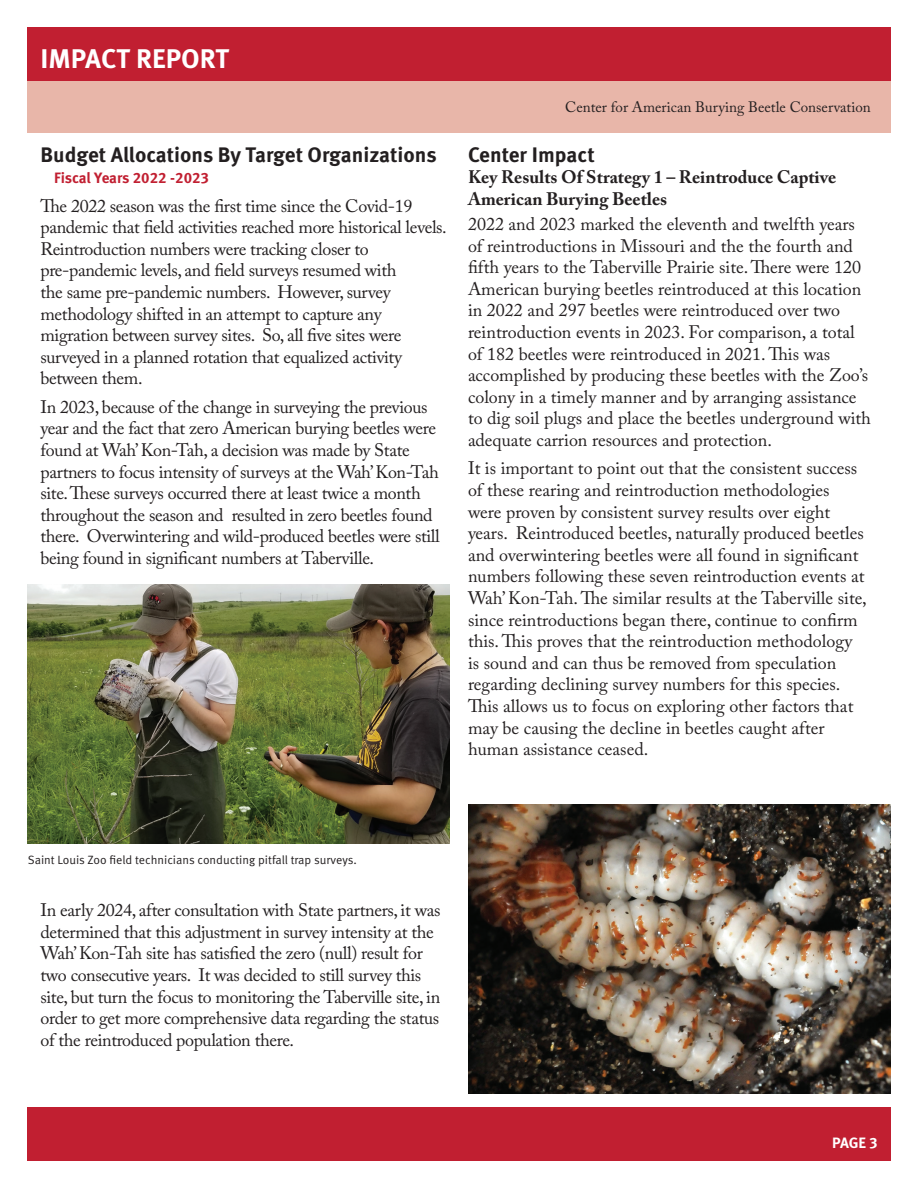
<style>
.page{position:relative;width:918px;height:1188px;background:#fff}
.page>*{position:absolute;margin:0;border:0;box-sizing:border-box;transform-origin:0 0}
.t1{font:700 27px "Meta Pro";color:#fff}
.t2{font:700 21px "Meta Pro";color:#231f20}
.t3{font:18px/21.6px "Adobe Caslon Pro";letter-spacing:-.005em;color:#231f20}
.t4{font:700 18px/21.6px "Adobe Caslon Pro";color:#231f20}
.t5{font:15px "Adobe Caslon Pro";color:#231f20}
.t6{font:700 15px "Meta Pro";color:#c11f31}
.t7{font:700 15px "Meta Pro";color:#fff}
.t8{font:12px "Meta Pro Norm";color:#231f20}
</style>
<div class="page">
<div style="left:27px;top:27px;width:864px;height:54px;background:#c11f31"></div>
<div style="left:27px;top:1107px;width:864px;height:54px;background:#c11f31"></div>
<div style="left:27px;top:81px;width:864px;height:52px;background:#e8b6a9"></div>
<img style="left:28px;top:584px;width:422px;height:259px">
<img style="left:468px;top:805px;width:423px;height:289px">
<h1 class="t1" style="left:40px;top:37px;width:190px">IMPACT REPORT</h1>
<p class="t2" style="left:40px;top:138px;width:398px">Budget Allocations By Target Organizations</p>
<p class="t6" style="left:54px;top:166px;width:156px">Fiscal Years 2022 -2023</p>
<p class="t3" style="left:40px;top:195px;width:408px">The 2022 season was the first time since the Covid-19 pandemic that field activities reached more historical levels.<br>Reintroduction numbers were tracking closer to pre-pandemic levels, and field surveys resumed with<br>the same pre-pandemic numbers. However, survey methodology shifted in an attempt to capture any migration between survey sites. So, all five sites were surveyed in a planned rotation that equalized activity between them.</p>
<p class="t3" style="left:40px;top:396px;width:401px">In 2023, because of the change in surveying the previous year and the fact that zero American burying beetles were found at Wah’ Kon-Tah, a decision was made by State partners to focus intensity of surveys at the Wah’ Kon-Tah site. These surveys occurred there at least twice a month throughout the season and resulted in zero beetles found there. Overwintering and wild-produced beetles were still being found in significant numbers at Taberville.</p>
<p class="t5" style="left:565px;top:98px;width:307px">Center for American Burying Beetle Conservation</p>
<p class="t2" style="left:468px;top:138px;width:128px">Center Impact</p>
<p class="t4" style="left:468px;top:166px;width:370px">Key Results Of Strategy 1 – Reintroduce Captive<br>American Burying Beetles</p>
<p class="t3" style="left:468px;top:213px;width:404px">2022 and 2023 marked the eleventh and twelfth years of reintroductions in Missouri and the the fourth and fifth years to the Taberville Prairie site. There were 120<br>American burying beetles reintroduced at this location in 2022 and 297 beetles were reintroduced over two reintroduction events in 2023. For comparison, a total of 182 beetles were reintroduced in 2021. This was accomplished by producing these beetles with the Zoo’s colony in a timely manner and by arranging assistance to dig soil plugs and place the beetles underground with adequate carrion resources and protection.</p>
<p class="t3" style="left:468px;top:457px;width:400px">It is important to point out that the consistent success of these rearing and reintroduction methodologies were proven by consistent survey results over eight years. Reintroduced beetles, naturally produced beetles and overwintering beetles were all found in significant numbers following these seven reintroduction events at Wah’ Kon-Tah. The similar results at the Taberville site, since reintroductions began there, continue to confirm this. This proves that the reintroduction methodology is sound and can thus be removed from speculation regarding declining survey numbers for this species.<br>This allows us to focus on exploring other factors that may be causing the decline in beetles caught after human assistance ceased.</p>
<p class="t8" style="left:28px;top:851px;width:331px">Saint Louis Zoo field technicians conducting pitfall trap surveys.</p>
<p class="t3" style="left:40px;top:899px;width:401px">In early 2024, after consultation with State partners, it was determined that this adjustment in survey intensity at the Wah’ Kon-Tah site has satisfied the zero (null) result for two consecutive years. It was decided to still survey this site, but turn the focus to monitoring the Taberville site, in order to get more comprehensive data regarding the status of the reintroduced population there.</p>
<p class="t7" style="left:832px;top:1131px;width:47px">PAGE 3</p>
</div>
